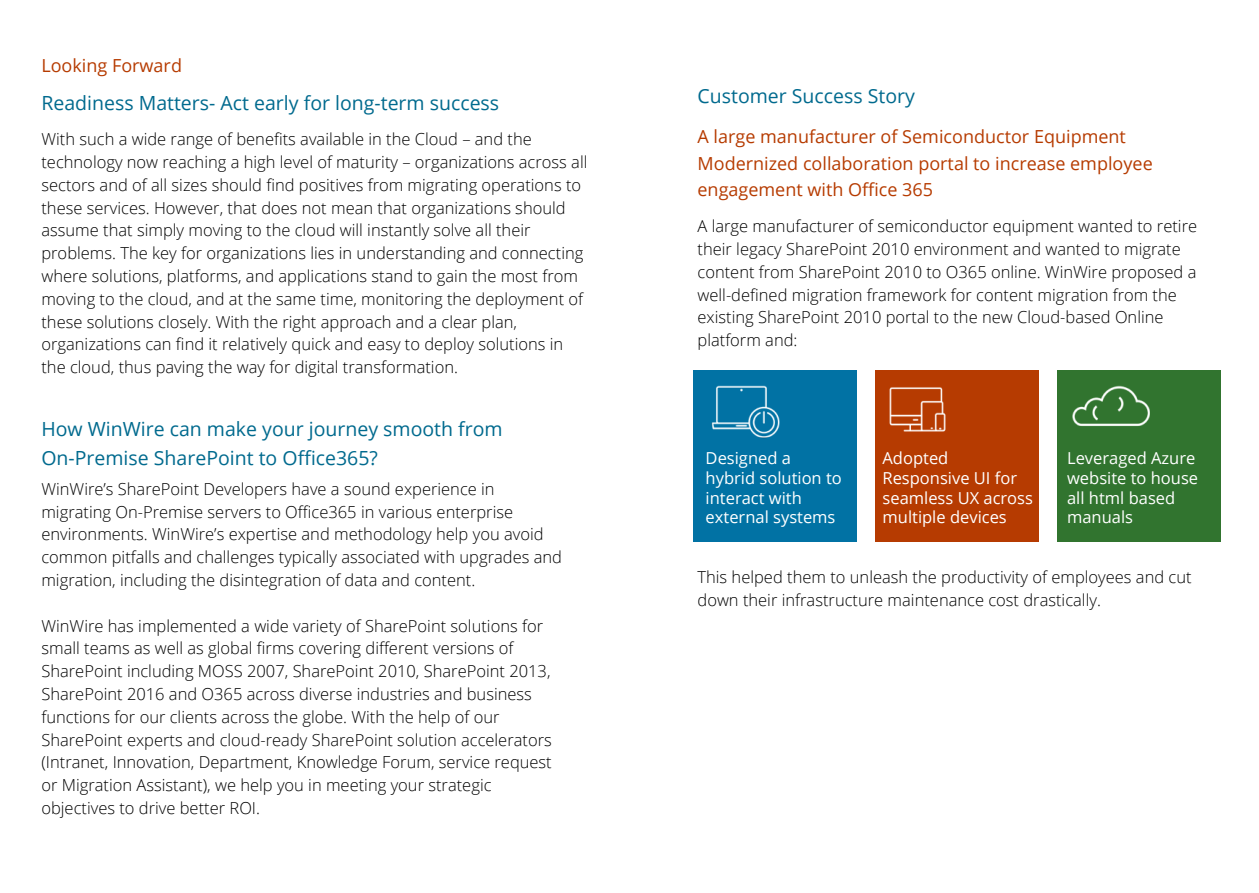
<style>
.page{position:relative;width:1259px;height:893px;background:#fff}
.page>*{position:absolute;margin:0;border:0;box-sizing:border-box;transform-origin:0 0}
.t1{font:19.5px/29.4px "Open Sans";color:#006a8e}
.t2{font:18px/26.4px "Open Sans";color:#b63b01}
.t3{font:300 16.5px/22.8px "Open Sans";color:#000}
.t4{font:16.5px/19.8px "Open Sans";color:#fff}
</style>
<div class="page">
<div style="left:693px;top:370px;width:164px;height:172px;background:#0172a4"></div>
<div style="left:875px;top:370px;width:164px;height:172px;background:#b63b01"></div>
<div style="left:1057px;top:370px;width:163px;height:172px;background:#31742f"></div>
<img style="left:711px;top:385px;width:69px;height:54px">
<img style="left:889px;top:387px;width:57px;height:45px">
<img style="left:1072px;top:385px;width:78px;height:41px">
<p class="t2" style="left:41px;top:51px;width:142px">Looking Forward</p>
<p class="t1" style="left:41px;top:88px;width:459px">Readiness Matters- Act early for long-term success</p>
<p class="t1" style="left:697px;top:80px;width:219px">Customer Success Story</p>
<p class="t3" style="left:41px;top:127px;width:547px">With such a wide range of benefits available in the Cloud – and the technology now reaching a high level of maturity – organizations across all sectors and of all sizes should find positives from migrating operations to these services. However, that does not mean that organizations should assume that simply moving to the cloud will instantly solve all their problems. The key for organizations lies in understanding and connecting where solutions, platforms, and applications stand to gain the most from moving to the cloud, and at the same time, monitoring the deployment of these solutions closely. With the right approach and a clear plan, organizations can find it relatively quick and easy to deploy solutions in the cloud, thus paving the way for digital transformation.</p>
<p class="t1" style="left:41px;top:413px;width:463px">How WinWire can make your journey smooth from<br>On-Premise SharePoint to Office365?</p>
<p class="t3" style="left:41px;top:477px;width:522px">WinWire’s SharePoint Developers have a sound experience in migrating On-Premise servers to Office365 in various enterprise environments. WinWire’s expertise and methodology help you avoid common pitfalls and challenges typically associated with upgrades and migration, including the disintegration of data and content.</p>
<p class="t3" style="left:41px;top:614px;width:512px">WinWire has implemented a wide variety of SharePoint solutions for small teams as well as global firms covering different versions of SharePoint including MOSS 2007, SharePoint 2010, SharePoint 2013, SharePoint 2016 and O365 across diverse industries and business functions for our clients across the globe. With the help of our SharePoint experts and cloud-ready SharePoint solution accelerators (Intranet, Innovation, Department, Knowledge Forum, service request or Migration Assistant), we help you in meeting your strategic objectives to drive better ROI.</p>
<p class="t2" style="left:697px;top:123px;width:457px">A large manufacturer of Semiconductor Equipment<br>Modernized collaboration portal to increase employee engagement with Office 365</p>
<p class="t3" style="left:697px;top:214px;width:501px">A large manufacturer of semiconductor equipment wanted to retire their legacy SharePoint 2010 environment and wanted to migrate content from SharePoint 2010 to O365 online. WinWire proposed a well-defined migration framework for content migration from the existing SharePoint 2010 portal to the new Cloud-based Online platform and:</p>
<p class="t4" style="left:705px;top:448px;width:138px">Designed a hybrid solution to interact with external systems</p>
<p class="t4" style="left:882px;top:448px;width:152px">Adopted<br>Responsive UI for seamless UX across multiple devices</p>
<p class="t4" style="left:1067px;top:448px;width:133px">Leveraged Azure website to house all html based manuals</p>
<p class="t3" style="left:697px;top:565px;width:495px">This helped them to unleash the productivity of employees and cut down their infrastructure maintenance cost drastically.</p>
</div>
